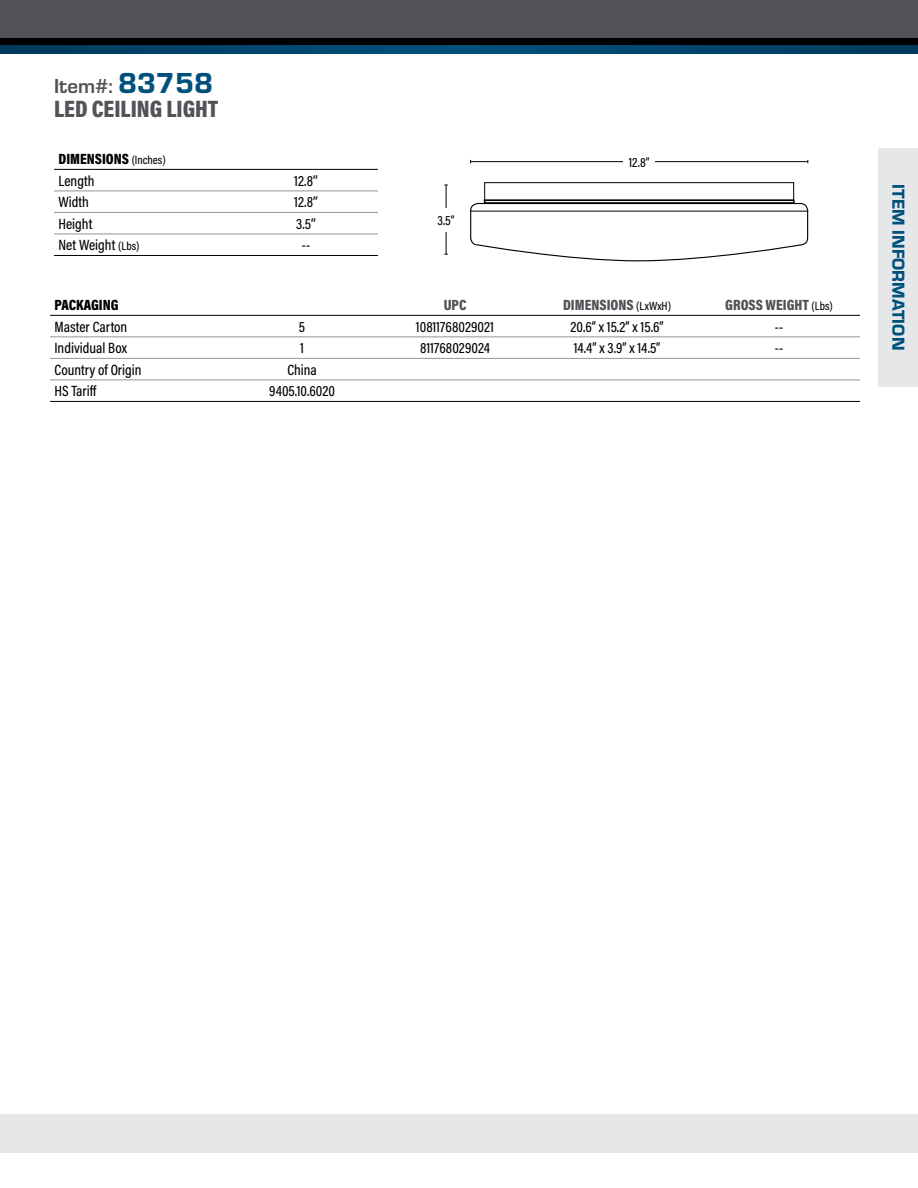
<style>
.page{position:relative;width:918px;height:1188px;background:#fff}
.page>*{position:absolute;margin:0;border:0;box-sizing:border-box;transform-origin:0 0}
.t1{font:900 24px "Acumin Pro Cond";color:#525258}
.t2{font:700 21px "Eurostile";color:#525258}
.t3{font:18px "Eurostile Hea";letter-spacing:.005em;color:#00507c}
.t4{font:500 15px "Acumin Pro Cond";color:#000}
.t5{font:900 15px "Acumin Pro Cond";color:#525258}
.t6{font:900 15px "Acumin Pro Cond";color:#000}
.t7{font:500 13.5px "Acumin Pro Cond";color:#000}
.s1{font-family:"Eurostile Hea";font-weight:400;font-size:30px;color:#00507c}
.s2{font-weight:500;font-size:12px}
.s3{font-size:12px}
.s4{font-weight:500;font-size:12px;color:#000}
</style>
<div class="page">
<div style="left:0;top:1114px;width:918px;height:39px;background:#e6e7e8"></div>
<svg style="left:0;top:45px;width:918px;height:9px;background:#00446c"></svg>
<div style="left:0;top:33px;width:918px;height:12px;background:#000"></div>
<div style="left:0;top:0;width:918px;height:37px;background:#525258"></div>
<hr style="left:50px;top:337px;width:180px;height:1px;background:#939598">
<hr style="left:230px;top:337px;width:144px;height:1px;background:#939598">
<hr style="left:374px;top:337px;width:162px;height:1px;background:#939598">
<hr style="left:536px;top:337px;width:162px;height:1px;background:#939598">
<hr style="left:698px;top:337px;width:162px;height:1px;background:#939598">
<hr style="left:50px;top:358px;width:180px;height:1px;background:#939598">
<hr style="left:230px;top:358px;width:144px;height:1px;background:#939598">
<hr style="left:374px;top:358px;width:162px;height:1px;background:#939598">
<hr style="left:536px;top:358px;width:162px;height:1px;background:#939598">
<hr style="left:698px;top:358px;width:162px;height:1px;background:#939598">
<hr style="left:50px;top:380px;width:180px;height:1px;background:#939598">
<hr style="left:230px;top:380px;width:144px;height:1px;background:#939598">
<hr style="left:374px;top:380px;width:162px;height:1px;background:#939598">
<hr style="left:536px;top:380px;width:162px;height:1px;background:#939598">
<hr style="left:698px;top:380px;width:162px;height:1px;background:#939598">
<hr style="left:50px;top:315px;width:180px;height:1px;background:#000">
<hr style="left:230px;top:315px;width:144px;height:1px;background:#000">
<hr style="left:374px;top:315px;width:162px;height:1px;background:#000">
<hr style="left:536px;top:315px;width:162px;height:1px;background:#000">
<hr style="left:698px;top:315px;width:162px;height:1px;background:#000">
<hr style="left:50px;top:401px;width:180px;height:1px;background:#000">
<hr style="left:230px;top:401px;width:144px;height:1px;background:#000">
<hr style="left:374px;top:401px;width:162px;height:1px;background:#000">
<hr style="left:536px;top:401px;width:162px;height:1px;background:#000">
<hr style="left:698px;top:401px;width:162px;height:1px;background:#000">
<hr style="left:54px;top:191px;width:180px;height:1px;background:#939598">
<hr style="left:234px;top:191px;width:144px;height:1px;background:#939598">
<hr style="left:54px;top:234px;width:180px;height:1px;background:#939598">
<hr style="left:234px;top:234px;width:144px;height:1px;background:#939598">
<hr style="left:54px;top:212px;width:180px;height:1px;background:#939598">
<hr style="left:234px;top:212px;width:144px;height:1px;background:#939598">
<hr style="left:54px;top:169px;width:180px;height:1px;background:#000">
<hr style="left:234px;top:169px;width:144px;height:1px;background:#000">
<hr style="left:54px;top:255px;width:180px;height:1px;background:#000">
<hr style="left:234px;top:255px;width:144px;height:1px;background:#000">
<hr style="left:471px;top:161px;width:337px;height:1px;background:#000">
<div style="left:623px;top:149px;width:32px;height:25px;background:#fff"></div>
<hr style="left:446px;top:185px;width:1px;height:69px;background:#000">
<div style="left:434px;top:208px;width:25px;height:23px;background:#fff"></div>
<div style="left:484px;top:182px;width:310px;height:19px;border:1px solid #000"></div>
<div style="left:484px;top:200px;width:311px;height:4px;border:2px solid #000"></div>
<svg style="left:470px;top:202px;width:339px;height:60px"></svg>
<hr style="left:470px;top:211px;width:338px;height:1px;background:#000">
<div style="left:878px;top:148px;width:40px;height:238px;background:#e6e7e8"></div>
<p class="t2" style="left:54px;top:71px;width:161px">Item#: <span class="s1">83758</span></p>
<p class="t1" style="left:54px;top:93px;width:166px">LED CEILING LIGHT</p>
<p class="t6" style="left:58px;top:149px;width:109px">DIMENSIONS <span class="s2">(Inches)</span></p>
<p class="t4" style="left:58px;top:171px;width:37px">Length</p>
<p class="t4" style="left:294px;top:171px;width:25px">12.8’’</p>
<p class="t4" style="left:58px;top:192px;width:32px">Width</p>
<p class="t4" style="left:294px;top:192px;width:25px">12.8’’</p>
<p class="t4" style="left:58px;top:214px;width:35px">Height</p>
<p class="t4" style="left:296px;top:214px;width:21px">3.5’’</p>
<p class="t4" style="left:58px;top:235px;width:82px">Net Weight <span class="s3">(Lbs)</span></p>
<p class="t4" style="left:302px;top:235px;width:10px">--</p>
<p class="t7" style="left:438px;top:211px;width:19px">3.5”</p>
<p class="t7" style="left:629px;top:153px;width:22px">12.8”</p>
<p class="t6" style="left:55px;top:295px;width:66px">PACKAGING</p>
<p class="t5" style="left:444px;top:295px;width:24px">UPC</p>
<p class="t5" style="left:563px;top:295px;width:109px">DIMENSIONS <span class="s4">(LxWxH)</span></p>
<p class="t5" style="left:725px;top:295px;width:109px">GROSS WEIGHT <span class="s4">(Lbs)</span></p>
<p class="t4" style="left:55px;top:317px;width:74px">Master Carton</p>
<p class="t4" style="left:299px;top:317px;width:8px">5</p>
<p class="t4" style="left:416px;top:317px;width:80px">10811768029021</p>
<p class="t4" style="left:571px;top:317px;width:95px">20.6” x 15.2” x 15.6”</p>
<p class="t4" style="left:775px;top:317px;width:10px">--</p>
<p class="t4" style="left:55px;top:338px;width:74px">Individual Box</p>
<p class="t4" style="left:300px;top:338px;width:5px">1</p>
<p class="t4" style="left:420px;top:338px;width:71px">811768029024</p>
<p class="t4" style="left:574px;top:338px;width:88px">14.4” x 3.9” x 14.5”</p>
<p class="t4" style="left:775px;top:338px;width:10px">--</p>
<p class="t4" style="left:55px;top:360px;width:88px">Country of Origin</p>
<p class="t4" style="left:287px;top:360px;width:31px">China</p>
<p class="t4" style="left:55px;top:381px;width:43px">HS Tariff</p>
<p class="t4" style="left:269px;top:381px;width:67px">9405.10.6020</p>
<p class="t3" style="left:911px;top:184px;width:168px;rotate:90deg">ITEM INFORMATION</p>
</div>
